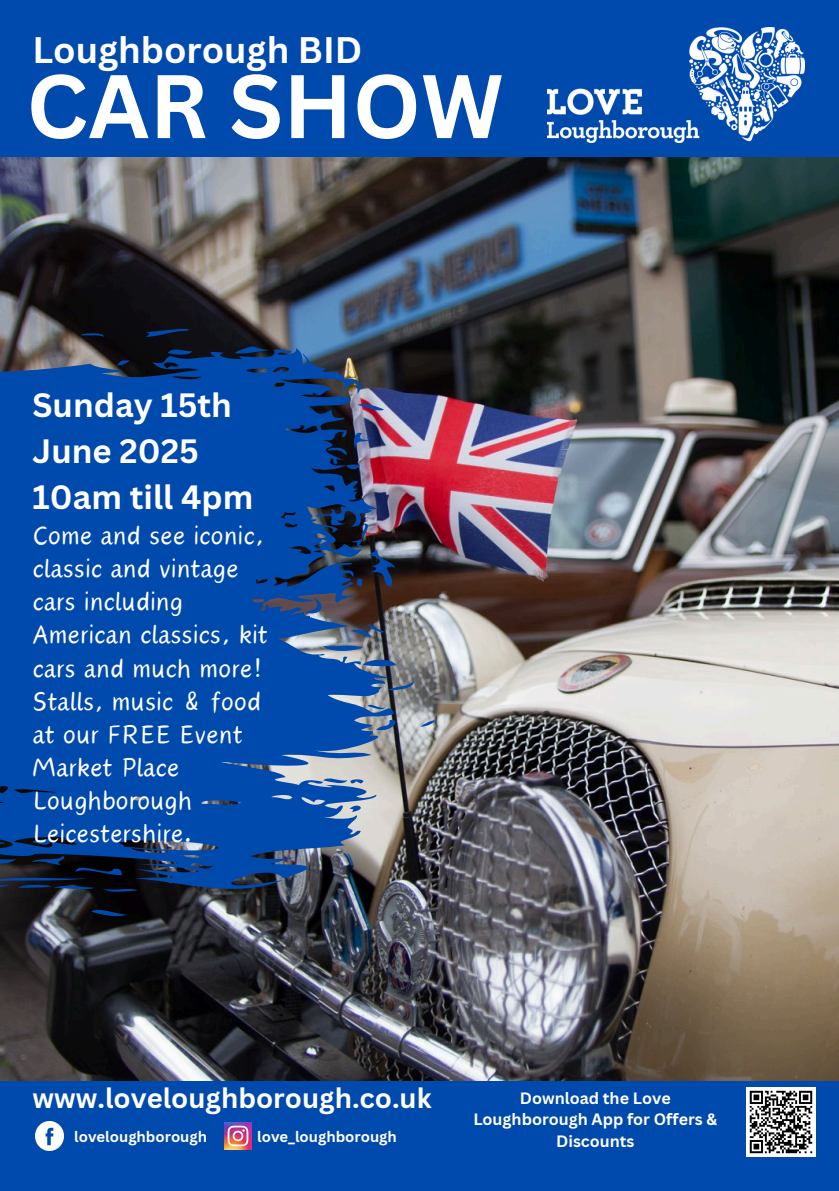
<style>
.page{position:relative;width:839px;height:1191px;background:#fff}
.page>*{position:absolute;margin:0;border:0;box-sizing:border-box;transform-origin:0 0}
.t1{font:700 88px "Canva Sans";color:#fff}
.t2{font:700 36px "Canva Sans";color:#fff}
.t3{font:32.8px/33px "Canva Wander World";color:#fff}
.t4{font:700 32.8px/45.8px "Canva Sans";color:#fff}
.t5{font:700 27.4px "Canva Sans";color:#fff}
.t6{font:700 16px/21.4px "Canva Sans";color:#fff;text-align:center}
.t7{font:700 14.8px "Canva Sans";color:#fff}
</style>
<div class="page">
<img style="left:0;top:157px;width:838px;height:924px">
<div style="left:0;top:0;width:838px;height:157px;background:#004aad"></div>
<img style="left:547px;top:27px;width:257px;height:116px">
<div style="left:0;top:1081px;width:838px;height:110px;background:#004aad"></div>
<img style="left:35px;top:1122px;width:29px;height:28px">
<img style="left:224px;top:1123px;width:27px;height:27px">
<svg style="left:145px;top:326px;width:53px;height:3px"></svg>
<svg style="left:91px;top:907px;width:36px;height:11px"></svg>
<svg style="left:420px;top:720px;width:16px;height:7px"></svg>
<img style="left:0;top:329px;width:414px;height:571px">
<img style="left:746px;top:1088px;width:69px;height:69px">
<h2 class="t2" style="left:32px;top:25px;width:331px">Loughborough BID</h2>
<h1 class="t1" style="left:26px;top:44px;width:478px">CAR SHOW</h1>
<p class="t4" style="left:32px;top:382px;width:222px">Sunday 15th<br>June 2025<br>10am till 4pm</p>
<h3 class="t3" style="left:32px;top:519px;width:237px">Come and see iconic, classic and vintage cars including<br>American classics, kit cars and much more!<br>Stalls, music &amp; food at our FREE Event<br>Market Place<br>Loughborough<br>Leicestershire.</h3>
<p class="t5" style="left:32px;top:1078px;width:400px">www.loveloughborough.co.uk</p>
<p class="t7" style="left:74px;top:1126px;width:134px">loveloughborough</p>
<h2 class="t7" style="left:257px;top:1126px;width:141px">love_loughborough</h2>
<h4 class="t6" style="left:520px;top:1087px;width:152px">Download the Love</h4>
<p class="t6" style="left:473px;top:1108px;width:245px">Loughborough App for Offers &amp;<br>Discounts</p>
</div>
